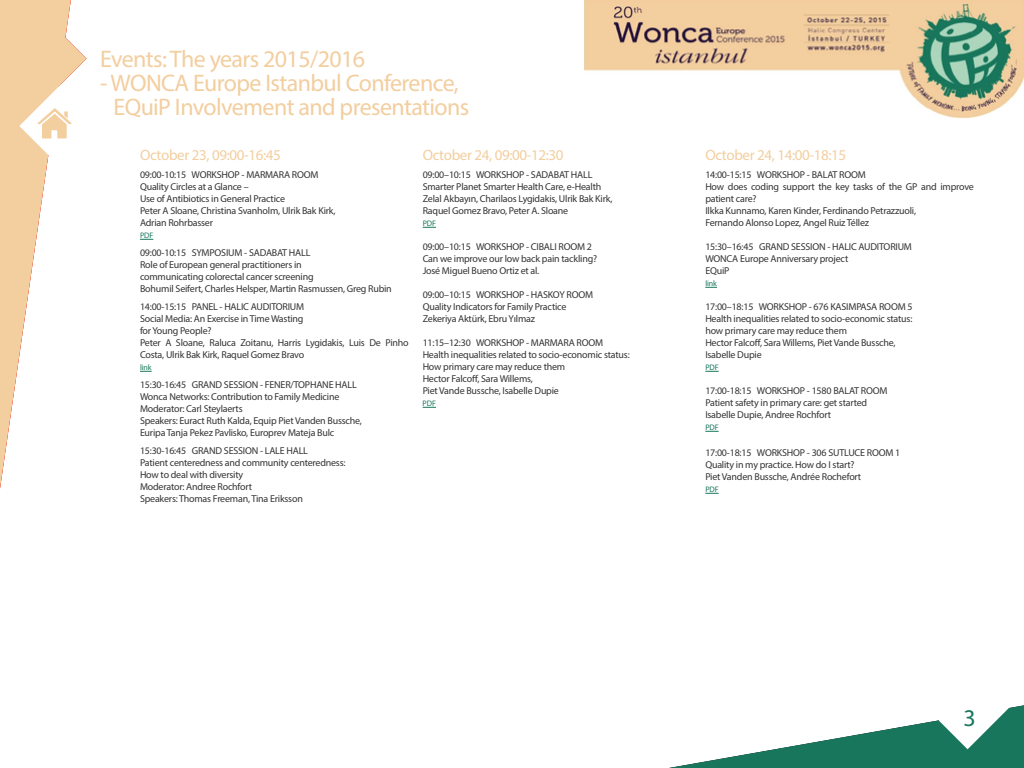
<style>
.page{position:relative;width:1024px;height:768px;background:#fff}
.page>*{position:absolute;margin:0;border:0;box-sizing:border-box;transform-origin:0 0}
.t1{font:24px/24px "Myriad Pro";letter-spacing:-.025em;color:#f3ce9f;text-align:center}
.t2{font:24px "Myriad Pro";color:#18765c}
.t3{font:15px "Myriad Pro";letter-spacing:-.025em;color:#f3ce9f}
.t4{font:10px/12px "Myriad Pro";letter-spacing:-.02em;color:#333}
.t5{font:8px "Myriad Pro";letter-spacing:-.01em;color:#18765c}
</style>
<div class="page">
<svg style="left:0;top:0;width:71px;height:489px"></svg>
<svg style="left:669px;top:705px;width:355px;height:63px"></svg>
<svg style="left:423px;top:227px;width:13px;height:1px"></svg>
<svg style="left:423px;top:407px;width:13px;height:1px"></svg>
<svg style="left:705px;top:287px;width:12px;height:1px"></svg>
<svg style="left:705px;top:371px;width:14px;height:1px"></svg>
<svg style="left:705px;top:431px;width:14px;height:1px"></svg>
<svg style="left:705px;top:493px;width:14px;height:1px"></svg>
<svg style="left:140px;top:239px;width:13px;height:1px"></svg>
<svg style="left:140px;top:371px;width:12px;height:1px"></svg>
<img style="left:585px;top:0;width:439px;height:119px">
<svg style="left:3px;top:17px;width:84px;height:138px"></svg>
<svg style="left:646px;top:108px;width:20px;height:11px"></svg>
<h1 class="t1" style="left:100px;top:46px;width:267px">Events: The years 2015/2016</h1>
<h1 class="t1" style="left:100px;top:70px;width:371px">- WONCA Europe Istanbul Conference,<br>EQuiP Involvement and presentations</h1>
<h2 class="t3" style="left:423px;top:146px;width:143px">October 24, 09:00-12:30</h2>
<p class="t4" style="left:423px;top:169px;width:191px">09:00–10:15 WORKSHOP - SADABAT HALL Smarter Planet Smarter Health Care, e-Health Zelal Akbayın, Charilaos Lygidakis, Ulrik Bak Kirk, Raquel Gomez Bravo, Peter A. Sloane</p>
<p class="t5" style="left:423px;top:219px;width:15px">PDF</p>
<p class="t4" style="left:423px;top:241px;width:176px">09:00–10:15 WORKSHOP - CIBALI ROOM 2<br>Can we improve our low back pain tackling?<br>José Miguel Bueno Ortiz et al.</p>
<p class="t4" style="left:423px;top:289px;width:172px">09:00–10:15 WORKSHOP - HASKOY ROOM<br>Quality Indicators for Family Practice<br>Zekeriya Aktürk, Ebru Yılmaz</p>
<p class="t4" style="left:423px;top:337px;width:209px">11:15–12:30 WORKSHOP - MARMARA ROOM Health inequalities related to socio-economic status:<br>How primary care may reduce them<br>Hector Falcoff, Sara Willems,<br>Piet Vande Bussche, Isabelle Dupie</p>
<p class="t5" style="left:423px;top:399px;width:15px">PDF</p>
<h2 class="t3" style="left:140px;top:146px;width:143px">October 23, 09:00-16:45</h2>
<p class="t4" style="left:140px;top:169px;width:197px">09:00-10:15 WORKSHOP - MARMARA ROOM Quality Circles at a Glance –<br>Use of Antibiotics in General Practice<br>Peter A Sloane, Christina Svanholm, Ulrik Bak Kirk, Adrian Rohrbasser</p>
<p class="t5" style="left:140px;top:231px;width:15px">PDF</p>
<p class="t4" style="left:140px;top:247px;width:253px">09:00-10:15 SYMPOSIUM - SADABAT HALL<br>Role of European general practitioners in<br>communicating colorectal cancer screening<br>Bohumil Seifert, Charles Helsper, Martin Rasmussen, Greg Rubin</p>
<p class="t4" style="left:140px;top:301px;width:270px">14:00-15:15 PANEL - HALIC AUDITORIUM<br>Social Media: An Exercise in Time Wasting<br>for Young People?<br>Peter A Sloane, Raluca Zoitanu, Harris Lygidakis, Luis De Pinho Costa, Ulrik Bak Kirk, Raquel Gomez Bravo</p>
<p class="t5" style="left:140px;top:363px;width:13px">link</p>
<p class="t4" style="left:140px;top:379px;width:224px">15:30-16:45 GRAND SESSION - FENER/TOPHANE HALL Wonca Networks: Contribution to Family Medicine Moderator: Carl Steylaerts<br>Speakers: Euract Ruth Kalda, Equip Piet Vanden Bussche, Euripa Tanja Pekez Pavlisko, Europrev Mateja Bulc</p>
<p class="t4" style="left:140px;top:445px;width:207px">15:30-16:45 GRAND SESSION - LALE HALL<br>Patient centeredness and community centeredness:<br>How to deal with diversity<br>Moderator: Andree Rochfort<br>Speakers: Thomas Freeman, Tina Eriksson</p>
<h2 class="t3" style="left:705px;top:146px;width:143px">October 24, 14:00-18:15</h2>
<p class="t4" style="left:705px;top:169px;width:270px">14:00-15:15 WORKSHOP - BALAT ROOM<br>How does coding support the key tasks of the GP and improve patient care?<br>Ilkka Kunnamo, Karen Kinder, Ferdinando Petrazzuoli,<br>Fernando Alonso Lopez, Angel Ruiz Téllez</p>
<p class="t4" style="left:705px;top:241px;width:208px">15:30–16:45 GRAND SESSION - HALIC AUDITORIUM<br>WONCA Europe Anniversary project<br>EQuiP</p>
<p class="t5" style="left:705px;top:279px;width:13px">link</p>
<p class="t4" style="left:705px;top:301px;width:209px">17:00–18:15 WORKSHOP - 676 KASIMPASA ROOM 5<br>Health inequalities related to socio-economic status: how primary care may reduce them<br>Hector Falcoff, Sara Willems, Piet Vande Bussche, Isabelle Dupie</p>
<p class="t5" style="left:705px;top:363px;width:15px">PDF</p>
<p class="t4" style="left:705px;top:385px;width:184px">17:00-18:15 WORKSHOP - 1580 BALAT ROOM<br>Patient safety in primary care: get started<br>Isabelle Dupie, Andree Rochfort</p>
<p class="t5" style="left:705px;top:423px;width:15px">PDF</p>
<p class="t4" style="left:705px;top:447px;width:196px">17:00-18:15 WORKSHOP - 306 SUTLUCE ROOM 1<br>Quality in my practice. How do I start?<br>Piet Vanden Bussche, Andrée Rochefort</p>
<p class="t5" style="left:705px;top:485px;width:15px">PDF</p>
<h1 class="t2" style="left:963px;top:703px;width:14px">3</h1>
</div>
